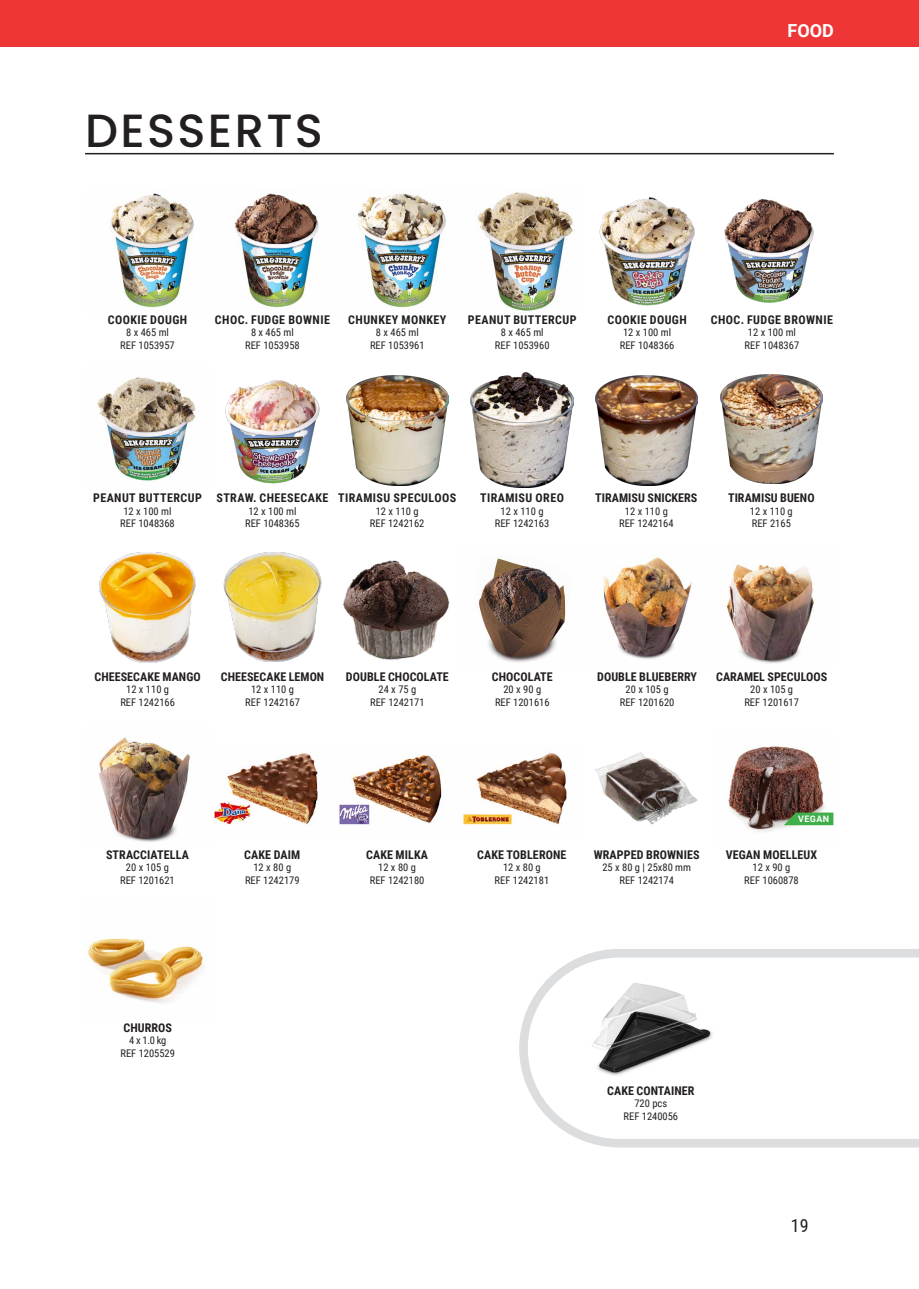
<style>
.page{position:relative;width:919px;height:1289px;background:#fff}
.page>*{position:absolute;margin:0;border:0;box-sizing:border-box;transform-origin:0 0}
.t1{font:500 46.5px "Poppins";letter-spacing:.05em;color:#231f20}
.t2{font:700 18px "Roboto";color:#fff}
.t3{font:18px "Roboto Condensed";color:#231f20}
.t4{font:700 12px "Roboto Condensed";letter-spacing:.01em;color:#231f20}
.t5{font:700 12px "Roboto Condensed";letter-spacing:.035em;color:#231f20}
.t6{font:10.5px "Roboto Condensed";color:#231f20}
.t7{font:700 9px "Roboto";letter-spacing:.05em;color:#fff}
</style>
<div class="page">
<img style="left:346px;top:376px;width:102px;height:109px">
<img style="left:595px;top:376px;width:102px;height:109px">
<img style="left:99px;top:552px;width:97px;height:110px">
<img style="left:471px;top:373px;width:102px;height:114px">
<img style="left:720px;top:374px;width:102px;height:109px">
<img style="left:223px;top:552px;width:99px;height:110px">
<img style="left:343px;top:560px;width:107px;height:100px">
<img style="left:479px;top:556px;width:335px;height:107px">
<img style="left:99px;top:737px;width:92px;height:105px">
<img style="left:595px;top:752px;width:103px;height:73px">
<img style="left:728px;top:746px;width:105px;height:86px">
<img style="left:724px;top:198px;width:90px;height:105px">
<img style="left:97px;top:377px;width:99px;height:104px">
<img style="left:599px;top:196px;width:96px;height:110px">
<img style="left:225px;top:380px;width:95px;height:104px">
<img style="left:110px;top:192px;width:463px;height:119px">
<img style="left:214px;top:749px;width:353px;height:76px">
<svg style="left:783px;top:812px;width:50px;height:13px"></svg>
<div style="left:0;top:0;width:918px;height:47px;background:#ee3637"></div>
<hr style="left:85px;top:153px;width:748px;height:1px;background:#231f20">
<img style="left:88px;top:937px;width:117px;height:66px">
<svg style="left:519px;top:949px;width:399px;height:199px"></svg>
<img style="left:575px;top:968px;width:151px;height:115px">
<p class="t1" style="left:85px;top:104px;width:239px">DESSERTS</p>
<p class="t2" style="left:787px;top:18px;width:48px">FOOD</p>
<p class="t5" style="left:108px;top:311px;width:81px">COOKIE DOUGH</p>
<p class="t5" style="left:215px;top:311px;width:116px">CHOC. FUDGE BOWNIE</p>
<p class="t5" style="left:348px;top:311px;width:99px">CHUNKEY MONKEY</p>
<p class="t5" style="left:468px;top:311px;width:110px">PEANUT BUTTERCUP</p>
<p class="t5" style="left:607px;top:311px;width:81px">COOKIE DOUGH</p>
<p class="t5" style="left:710px;top:311px;width:123px">CHOC. FUDGE BROWNIE</p>
<p class="t6" style="left:126px;top:325px;width:44px">8 x 465 ml</p>
<p class="t6" style="left:251px;top:325px;width:44px">8 x 465 ml</p>
<p class="t6" style="left:376px;top:325px;width:44px">8 x 465 ml</p>
<p class="t6" style="left:500px;top:325px;width:44px">8 x 465 ml</p>
<p class="t6" style="left:623px;top:325px;width:50px">12 x 100 ml</p>
<p class="t6" style="left:747px;top:325px;width:50px">12 x 100 ml</p>
<p class="t6" style="left:120px;top:338px;width:56px">REF 1053957</p>
<p class="t6" style="left:245px;top:338px;width:56px">REF 1053958</p>
<p class="t6" style="left:370px;top:338px;width:56px">REF 1053961</p>
<p class="t6" style="left:495px;top:338px;width:56px">REF 1053960</p>
<p class="t6" style="left:619px;top:338px;width:56px">REF 1048366</p>
<p class="t6" style="left:744px;top:338px;width:56px">REF 1048367</p>
<p class="t5" style="left:93px;top:489px;width:110px">PEANUT BUTTERCUP</p>
<p class="t5" style="left:216px;top:489px;width:113px">STRAW. CHEESECAKE</p>
<p class="t5" style="left:338px;top:489px;width:119px">TIRAMISU SPECULOOS</p>
<p class="t4" style="left:595px;top:489px;width:104px">TIRAMISU SNICKERS</p>
<p class="t5" style="left:480px;top:489px;width:85px">TIRAMISU OREO</p>
<p class="t4" style="left:728px;top:489px;width:88px">TIRAMISU BUENO</p>
<p class="t6" style="left:123px;top:503px;width:50px">12 x 100 ml</p>
<p class="t6" style="left:248px;top:503px;width:50px">12 x 100 ml</p>
<p class="t6" style="left:375px;top:503px;width:44px">12 x 110 g</p>
<p class="t6" style="left:625px;top:503px;width:44px">12 x 110 g</p>
<p class="t6" style="left:500px;top:503px;width:44px">12 x 110 g</p>
<p class="t6" style="left:749px;top:503px;width:44px">12 x 110 g</p>
<p class="t6" style="left:120px;top:516px;width:56px">REF 1048368</p>
<p class="t6" style="left:245px;top:516px;width:56px">REF 1048365</p>
<p class="t6" style="left:370px;top:516px;width:56px">REF 1242162</p>
<p class="t6" style="left:619px;top:516px;width:56px">REF 1242164</p>
<p class="t6" style="left:494px;top:516px;width:56px">REF 1242163</p>
<p class="t6" style="left:751px;top:516px;width:40px">REF 2165</p>
<p class="t4" style="left:94px;top:668px;width:108px">CHEESECAKE MANGO</p>
<p class="t4" style="left:221px;top:668px;width:105px">CHEESECAKE LEMON</p>
<p class="t4" style="left:346px;top:668px;width:104px">DOUBLE CHOCOLATE</p>
<p class="t4" style="left:492px;top:668px;width:62px">CHOCOLATE</p>
<p class="t4" style="left:597px;top:668px;width:101px">DOUBLE BLUEBERRY</p>
<p class="t4" style="left:716px;top:668px;width:113px">CARAMEL SPECULOOS</p>
<p class="t6" style="left:126px;top:681px;width:44px">12 x 110 g</p>
<p class="t6" style="left:251px;top:681px;width:44px">12 x 110 g</p>
<p class="t6" style="left:378px;top:681px;width:39px">24 x 75 g</p>
<p class="t6" style="left:503px;top:681px;width:39px">20 x 90 g</p>
<p class="t6" style="left:625px;top:681px;width:44px">20 x 105 g</p>
<p class="t6" style="left:750px;top:681px;width:44px">20 x 105 g</p>
<p class="t6" style="left:120px;top:694px;width:56px">REF 1242166</p>
<p class="t6" style="left:245px;top:694px;width:56px">REF 1242167</p>
<p class="t6" style="left:370px;top:694px;width:56px">REF 1242171</p>
<p class="t6" style="left:495px;top:694px;width:56px">REF 1201616</p>
<p class="t6" style="left:619px;top:694px;width:56px">REF 1201620</p>
<p class="t6" style="left:744px;top:694px;width:56px">REF 1201617</p>
<p class="t4" style="left:106px;top:846px;width:84px">STRACCIATELLA</p>
<p class="t6" style="left:126px;top:860px;width:44px">20 x 105 g</p>
<p class="t6" style="left:120px;top:872px;width:56px">REF 1201621</p>
<p class="t7" style="left:798px;top:812px;width:33px">VEGAN</p>
<p class="t4" style="left:244px;top:846px;width:58px">CAKE DAIM</p>
<p class="t4" style="left:366px;top:846px;width:63px">CAKE MILKA</p>
<p class="t4" style="left:477px;top:846px;width:91px">CAKE TOBLERONE</p>
<p class="t4" style="left:593px;top:846px;width:107px">WRAPPED BROWNIES</p>
<p class="t4" style="left:725px;top:846px;width:93px">VEGAN MOELLEUX</p>
<p class="t6" style="left:253px;top:860px;width:39px">12 x 80 g</p>
<p class="t6" style="left:378px;top:860px;width:39px">12 x 80 g</p>
<p class="t6" style="left:503px;top:860px;width:39px">12 x 80 g</p>
<p class="t6" style="left:602px;top:860px;width:90px">25 x 80 g | 25x80 mm</p>
<p class="t6" style="left:752px;top:860px;width:39px">12 x 90 g</p>
<p class="t6" style="left:245px;top:872px;width:56px">REF 1242179</p>
<p class="t6" style="left:370px;top:872px;width:56px">REF 1242180</p>
<p class="t6" style="left:494px;top:872px;width:56px">REF 1242181</p>
<p class="t6" style="left:619px;top:872px;width:56px">REF 1242174</p>
<p class="t6" style="left:744px;top:872px;width:56px">REF 1060878</p>
<p class="t4" style="left:123px;top:1019px;width:50px">CHURROS</p>
<p class="t6" style="left:129px;top:1033px;width:39px">4 x 1.0 kg</p>
<p class="t6" style="left:120px;top:1045px;width:56px">REF 1205529</p>
<p class="t4" style="left:607px;top:1082px;width:89px">CAKE CONTAINER</p>
<p class="t6" style="left:634px;top:1095px;width:34px">720 pcs</p>
<p class="t6" style="left:623px;top:1108px;width:56px">REF 1240056</p>
<h2 class="t3" style="left:790px;top:1212px;width:19px">19</h2>
</div>
